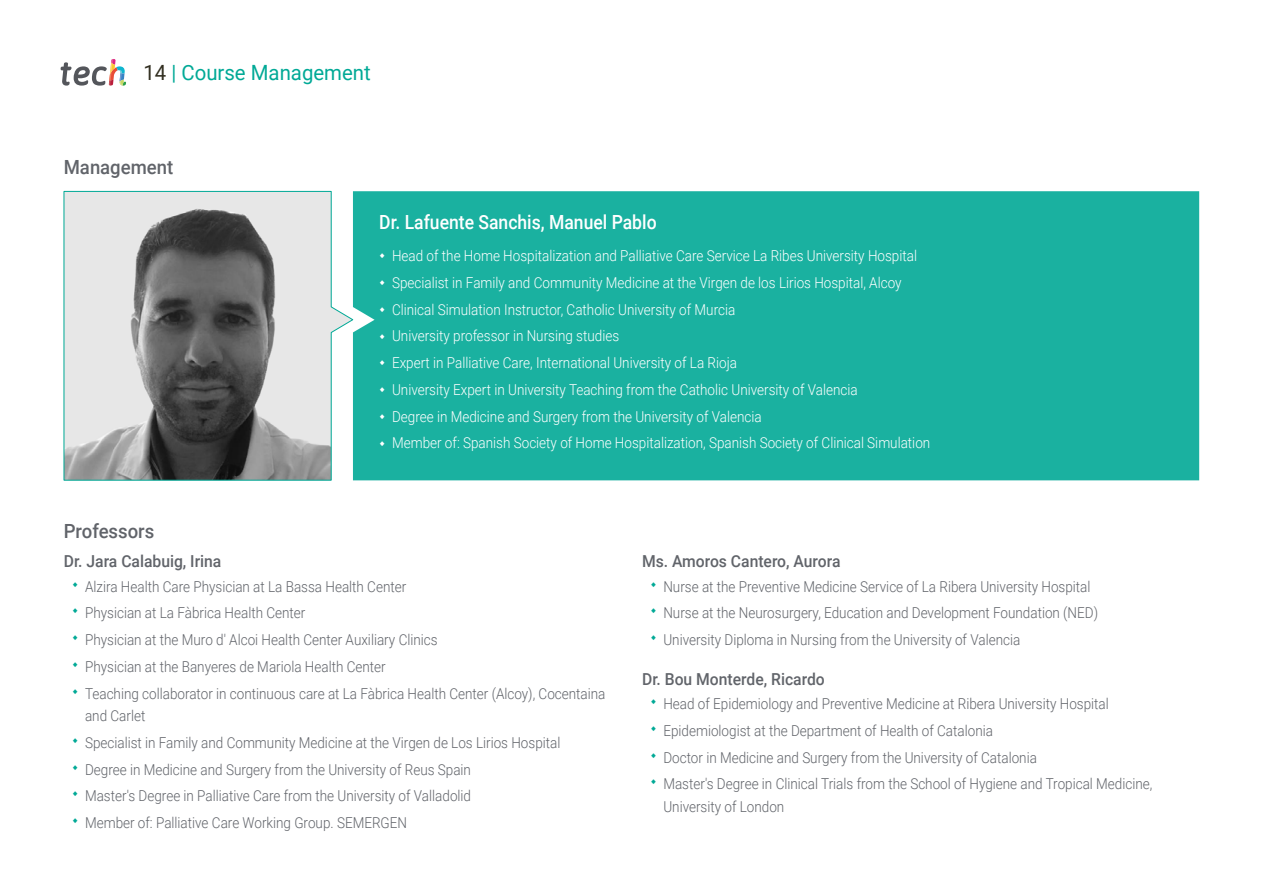
<style>
.page{position:relative;width:1263px;height:893px;background:#fff}
.page>*{position:absolute;margin:0;border:0;box-sizing:border-box;transform-origin:0 0}
.t1{font:21px "Roboto";color:#00a996}
.t2{font:500 19.5px "Roboto";color:#fff;scale:.9 1}
.t3{font:500 19.5px "Roboto";color:#61646a;scale:.95 1}
.t4{font:500 16.5px "Roboto";color:#61646a;scale:.95 1}
.t5{font:300 15px/26.7px "Roboto";color:#61646a;scale:.9 1}
.t6{font:300 15px/26.7px "Roboto";color:#fff;scale:.9 1}
.s1{color:#312e20}
</style>
<div class="page">
<svg style="left:61px;top:59px;width:65px;height:27px"></svg>
<div style="left:353px;top:191px;width:846px;height:289px;background:#1ab1a0"></div>
<svg style="left:64px;top:191px;width:289px;height:290px;background:#a6a7a7"></svg>
<svg style="left:380px;top:254px;width:5px;height:5px"></svg>
<svg style="left:380px;top:280px;width:5px;height:5px"></svg>
<svg style="left:380px;top:307px;width:5px;height:5px"></svg>
<svg style="left:380px;top:334px;width:5px;height:5px"></svg>
<svg style="left:380px;top:361px;width:5px;height:5px"></svg>
<svg style="left:380px;top:387px;width:5px;height:5px"></svg>
<svg style="left:380px;top:414px;width:5px;height:5px"></svg>
<svg style="left:380px;top:441px;width:5px;height:5px"></svg>
<h1 class="t1" style="left:144px;top:57px;width:229px"><span class="s1">14</span> | Course Management</h1>
<h2 class="t3" style="left:64px;top:154px;width:117px">Management</h2>
<h2 class="t3" style="left:64px;top:517px;width:97px">Professors</h2>
<h2 class="t2" style="left:379px;top:209px;width:310px">Dr. Lafuente Sanchis, Manuel Pablo</h2>
<p class="t6" style="left:392px;top:242px;width:599px">Head of the Home Hospitalization and Palliative Care Service La Ribes University Hospital Specialist in Family and Community Medicine at the Virgen de los Lirios Hospital, Alcoy Clinical Simulation Instructor, Catholic University of Murcia<br>University professor in Nursing studies<br>Expert in Palliative Care, International University of La Rioja<br>University Expert in University Teaching from the Catholic University of Valencia<br>Degree in Medicine and Surgery from the University of Valencia<br>Member of: Spanish Society of Home Hospitalization, Spanish Society of Clinical Simulation</p>
<p class="t4" style="left:64px;top:549px;width:167px">Dr. Jara Calabuig, Irina</p>
<p class="t5" style="left:85px;top:572px;width:580px">Alzira Health Care Physician at La Bassa Health Center<br>Physician at La Fàbrica Health Center<br>Physician at the Muro d' Alcoi Health Center Auxiliary Clinics<br>Physician at the Banyeres de Mariola Health Center<br>Teaching collaborator in continuous care at La Fàbrica Health Center (Alcoy), Cocentaina</p>
<p class="t5" style="left:85px;top:702px;width:530px">and Carlet<br>Specialist in Family and Community Medicine at the Virgen de Los Lirios Hospital Degree in Medicine and Surgery from the University of Reus Spain<br>Master's Degree in Palliative Care from the University of Valladolid<br>Member of: Palliative Care Working Group. SEMERGEN</p>
<p class="t4" style="left:642px;top:549px;width:210px">Ms. Amoros Cantero, Aurora</p>
<p class="t5" style="left:663px;top:572px;width:484px">Nurse at the Preventive Medicine Service of La Ribera University Hospital<br>Nurse at the Neurosurgery, Education and Development Foundation (NED)<br>University Diploma in Nursing from the University of Valencia</p>
<p class="t4" style="left:642px;top:667px;width:194px">Dr. Bou Monterde, Ricardo</p>
<p class="t5" style="left:663px;top:690px;width:545px">Head of Epidemiology and Preventive Medicine at Ribera University Hospital Epidemiologist at the Department of Health of Catalonia<br>Doctor in Medicine and Surgery from the University of Catalonia<br>Master's Degree in Clinical Trials from the School of Hygiene and Tropical Medicine,</p>
<p class="t5" style="left:663px;top:793px;width:136px">University of London</p>
</div>
